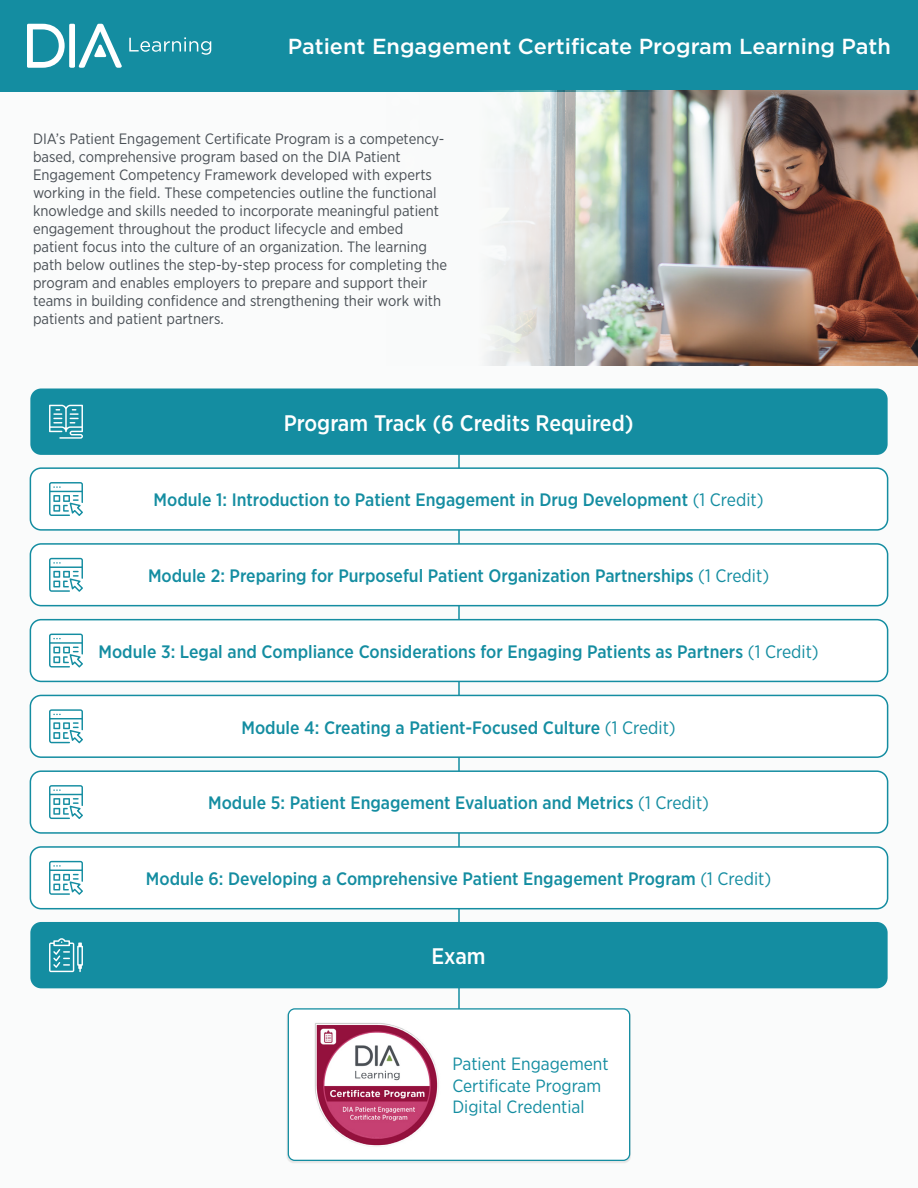
<style>
.page{position:relative;width:918px;height:1188px;background:#fff}
.page>*{position:absolute;margin:0;border:0;box-sizing:border-box;transform-origin:0 0}
.t1{font:500 22.5px "Gotham Narrow";color:#fff}
.t2{font:500 21.75px "Gotham";color:#fff}
.t3{font:500 18px "Gotham Narrow";color:#148da1}
.t4{font:17.85px/21.3px "Gotham Narrow";color:#148da1}
.t5{font:15px/18px "Gotham Narrow";color:#494f55}
.s1{font-weight:400}
</style>
<div class="page">
<div style="left:0;top:92px;width:918px;height:1096px;background:#fafbfb"></div>
<hr style="left:458px;top:429px;width:2px;height:603px;background:#148da1">
<div style="left:0;top:0;width:918px;height:92px;background:#148da1"></div>
<svg style="left:129px;top:37px;width:82px;height:18px"></svg>
<svg style="left:27px;top:24px;width:95px;height:44px"></svg>
<div style="left:288px;top:1009px;width:342px;height:151px;background:#fff;border-radius:6px"></div>
<div style="left:288px;top:1008px;width:342px;height:153px;border:1px solid #148da1;border-radius:6px"></div>
<img style="left:315px;top:1023px;width:124px;height:124px">
<img style="left:487px;top:91px;width:431px;height:274px">
<div style="left:30px;top:468px;width:858px;height:62px;background:#fff;border-radius:11px"></div>
<div style="left:30px;top:467px;width:858px;height:64px;border:2px solid #148da1;border-radius:11px"></div>
<svg style="left:49px;top:482px;width:34px;height:34px"></svg>
<div style="left:30px;top:544px;width:858px;height:62px;background:#fff;border-radius:11px"></div>
<div style="left:30px;top:543px;width:858px;height:63px;border:2px solid #148da1;border-radius:11px"></div>
<svg style="left:49px;top:558px;width:34px;height:34px"></svg>
<div style="left:30px;top:620px;width:858px;height:61px;background:#fff;border-radius:11px"></div>
<div style="left:30px;top:619px;width:858px;height:63px;border:2px solid #148da1;border-radius:11px"></div>
<svg style="left:49px;top:634px;width:34px;height:34px"></svg>
<div style="left:30px;top:695px;width:858px;height:62px;background:#fff;border-radius:11px"></div>
<div style="left:30px;top:695px;width:858px;height:63px;border:2px solid #148da1;border-radius:11px"></div>
<svg style="left:49px;top:709px;width:34px;height:34px"></svg>
<div style="left:30px;top:847px;width:858px;height:62px;background:#fff;border-radius:11px"></div>
<div style="left:30px;top:846px;width:858px;height:63px;border:2px solid #148da1;border-radius:11px"></div>
<svg style="left:49px;top:861px;width:34px;height:34px"></svg>
<div style="left:30px;top:388px;width:858px;height:67px;background:#148da1;border-radius:11px"></div>
<svg style="left:49px;top:405px;width:34px;height:34px"></svg>
<div style="left:30px;top:922px;width:858px;height:66px;background:#148da1;border-radius:11px"></div>
<svg style="left:49px;top:938px;width:34px;height:34px"></svg>
<div style="left:30px;top:771px;width:858px;height:62px;background:#fff;border-radius:11px"></div>
<div style="left:30px;top:770px;width:858px;height:64px;border:2px solid #148da1;border-radius:11px"></div>
<svg style="left:49px;top:785px;width:34px;height:34px"></svg>
<p class="t2" style="left:288px;top:33px;width:605px">Patient Engagement Certificate Program Learning Path</p>
<p class="t5" style="left:33px;top:129px;width:416px">DIA’s Patient Engagement Certificate Program is a competency&shy;based, comprehensive program based on the DIA Patient Engagement Competency Framework developed with experts working in the field. These competencies outline the functional knowledge and skills needed to incorporate meaningful patient engagement throughout the product lifecycle and embed patient focus into the culture of an organization. The learning path below outlines the step-by-step process for completing the program and enables employers to prepare and support their teams in building confidence and strengthening their work with patients and patient partners.</p>
<p class="t1" style="left:284px;top:409px;width:351px">Program Track (6 Credits Required)</p>
<p class="t3" style="left:154px;top:488px;width:612px">Module 1: Introduction to Patient Engagement in Drug Development <span class="s1">(1 Credit)</span></p>
<p class="t3" style="left:148px;top:564px;width:623px">Module 2: Preparing for Purposeful Patient Organization Partnerships <span class="s1">(1 Credit)</span></p>
<p class="t3" style="left:98px;top:640px;width:722px">Module 3: Legal and Compliance Considerations for Engaging Patients as Partners <span class="s1">(1 Credit)</span></p>
<p class="t3" style="left:241px;top:716px;width:436px">Module 4: Creating a Patient-Focused Culture <span class="s1">(1 Credit)</span></p>
<p class="t3" style="left:208px;top:792px;width:502px">Module 5: Patient Engagement Evaluation and Metrics <span class="s1">(1 Credit)</span></p>
<p class="t3" style="left:146px;top:867px;width:627px">Module 6: Developing a Comprehensive Patient Engagement Program <span class="s1">(1 Credit)</span></p>
<p class="t1" style="left:432px;top:942px;width:56px">Exam</p>
<p class="t4" style="left:452px;top:1053px;width:158px">Patient Engagement<br>Certificate Program<br>Digital Credential</p>
</div>
